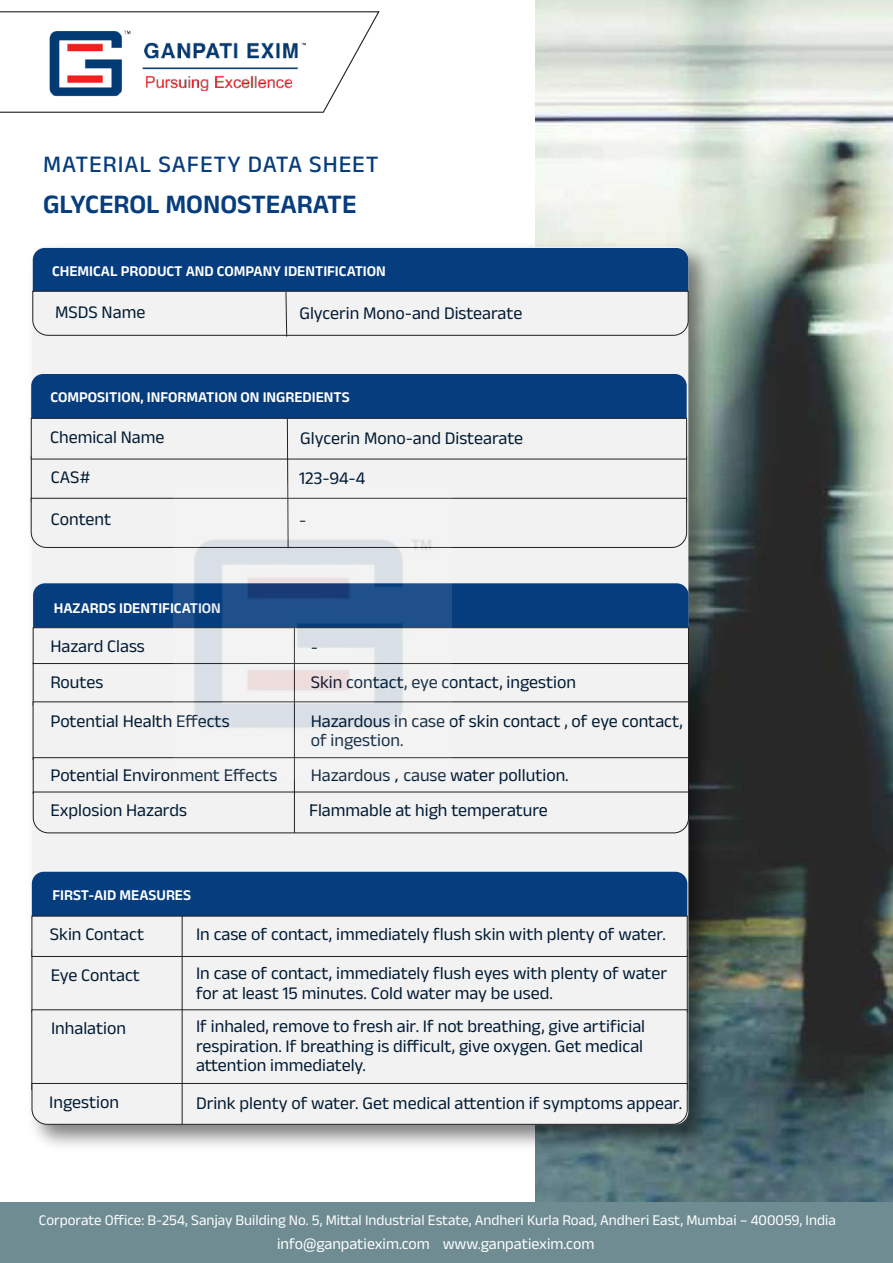
<style>
.page{position:relative;width:893px;height:1263px;background:#fff}
.page>*{position:absolute;margin:0;border:0;box-sizing:border-box;transform-origin:0 0}
.t1{font:600 27px "Anek Devanagari";color:#063d7e}
.t2{font:500 24px "Anek Devanagari";letter-spacing:.04em;color:#063d7e}
.t3{font:18px/19.5px "Anek Devanagari";color:#001a33}
.t4{font:15.9px "Anek Devanagari";color:#fff}
.t5{font:600 15.15px "Anek Devanagari";color:#fff}
.t6{font:15px "Anek Devanagari";color:#fff}
.s1{font-family:"Koz Go Pr 6 N"}
</style>
<div class="page">
<img style="left:535px;top:0;width:358px;height:1202px">
<div style="left:0;top:1202px;width:893px;height:61px;background:#6e8c92"></div>
<svg style="left:0;top:11px;width:380px;height:102px"></svg>
<img style="left:30px;top:235px;width:692px;height:922px">
<div style="left:33px;top:247px;width:655px;height:877px;background:#f2f2f2;border-radius:13px"></div>
<svg style="left:32px;top:248px;width:657px;height:89px"></svg>
<svg style="left:31px;top:374px;width:656px;height:174px"></svg>
<div style="left:33px;top:583px;width:656px;height:44px;background:#063d7e"></div>
<div style="left:33px;top:663px;width:656px;height:42px;background:#f2f2f2"></div>
<div style="left:33px;top:627px;width:656px;height:37px;background:#f2f2f2;border:1px solid #231f20"></div>
<div style="left:33px;top:702px;width:656px;height:58px;background:#f2f2f2"></div>
<div style="left:33px;top:757px;width:656px;height:37px;background:#f2f2f2;border:1px solid #231f20"></div>
<svg style="left:33px;top:792px;width:656px;height:41px"></svg>
<hr style="left:294px;top:628px;width:1px;height:205px;background:#231f20">
<img style="left:174px;top:484px;width:278px;height:295px">
<div style="left:32px;top:872px;width:655px;height:44px;background:#063d7e"></div>
<div style="left:32px;top:950px;width:655px;height:62px;background:#f2f2f2"></div>
<div style="left:32px;top:916px;width:655px;height:41px;background:#f2f2f2;border:1px solid #231f20"></div>
<div style="left:32px;top:1009px;width:655px;height:81px;background:#f2f2f2"></div>
<svg style="left:32px;top:1083px;width:656px;height:42px"></svg>
<hr style="left:182px;top:915px;width:1px;height:209px;background:#231f20">
<img style="left:37px;top:18px;width:279px;height:87px">
<h2 class="t2" style="left:43px;top:150px;width:337px">MATERIAL SAFETY DATA SHEET</h2>
<h1 class="t1" style="left:43px;top:188px;width:315px">GLYCEROL MONOSTEARATE</h1>
<p class="t5" style="left:52px;top:262px;width:335px">CHEMICAL PRODUCT AND COMPANY IDENTIFICATION</p>
<p class="t3" style="left:55px;top:302px;width:92px">MSDS Name</p>
<p class="t3" style="left:299px;top:303px;width:224px">Glycerin Mono-and Distearate</p>
<p class="t5" style="left:50px;top:388px;width:301px">COMPOSITION, INFORMATION ON INGREDIENTS</p>
<p class="t3" style="left:50px;top:427px;width:116px">Chemical Name</p>
<p class="t3" style="left:51px;top:467px;width:41px">CAS#</p>
<p class="t3" style="left:299px;top:468px;width:68px">123-94-4</p>
<p class="t3" style="left:300px;top:428px;width:224px">Glycerin Mono-and Distearate</p>
<p class="t3" style="left:51px;top:509px;width:62px">Content</p>
<p class="t3" style="left:299px;top:510px;width:9px">-</p>
<p class="t5" style="left:54px;top:599px;width:169px">HAZARDS IDENTIFICATION</p>
<p class="t3" style="left:50px;top:636px;width:96px">Hazard Class</p>
<p class="t3" style="left:311px;top:637px;width:9px">-</p>
<p class="t3" style="left:50px;top:672px;width:54px">Routes</p>
<p class="t3" style="left:311px;top:672px;width:267px">Skin contact, eye contact, ingestion</p>
<p class="t3" style="left:50px;top:711px;width:181px">Potential Health Effects</p>
<p class="t3" style="left:50px;top:765px;width:228px">Potential Environment Effects</p>
<p class="t3" style="left:50px;top:800px;width:138px">Explosion Hazards</p>
<p class="t5" style="left:53px;top:886px;width:140px">FIRST-AID MEASURES</p>
<p class="t3" style="left:311px;top:711px;width:374px">Hazardous in case of skin contact , of eye contact, of ingestion.</p>
<p class="t3" style="left:311px;top:765px;width:260px">Hazardous <span class="s1">，</span>cause water pollution.</p>
<p class="t3" style="left:309px;top:800px;width:240px">Flammable at high temperature</p>
<p class="t3" style="left:50px;top:924px;width:96px">Skin Contact</p>
<p class="t3" style="left:196px;top:924px;width:471px">In case of contact, immediately flush skin with plenty of water.</p>
<p class="t3" style="left:51px;top:965px;width:91px">Eye Contact</p>
<p class="t3" style="left:196px;top:963px;width:473px">In case of contact, immediately flush eyes with plenty of water for at least 15 minutes. Cold water may be used.</p>
<p class="t3" style="left:51px;top:1018px;width:77px">Inhalation</p>
<p class="t3" style="left:49px;top:1092px;width:71px">Ingestion</p>
<p class="t3" style="left:196px;top:1016px;width:451px;text-align:justify">If inhaled, remove to fresh air. If not breathing, give artificial respiration. If breathing is difficult, give oxygen. Get medical attention immediately.</p>
<p class="t3" style="left:196px;top:1093px;width:488px">Drink plenty of water. Get medical attention if symptoms appear.</p>
<p class="t6" style="left:39px;top:1211px;width:798px">Corporate Office: B-254, Sanjay Building No. 5, Mittal Industrial Estate, Andheri Kurla Road, Andheri East, Mumbai – 400059, India</p>
<p class="t4" style="left:277px;top:1234px;width:319px">info@ganpatiexim.com www.ganpatiexim.com</p>
</div>
